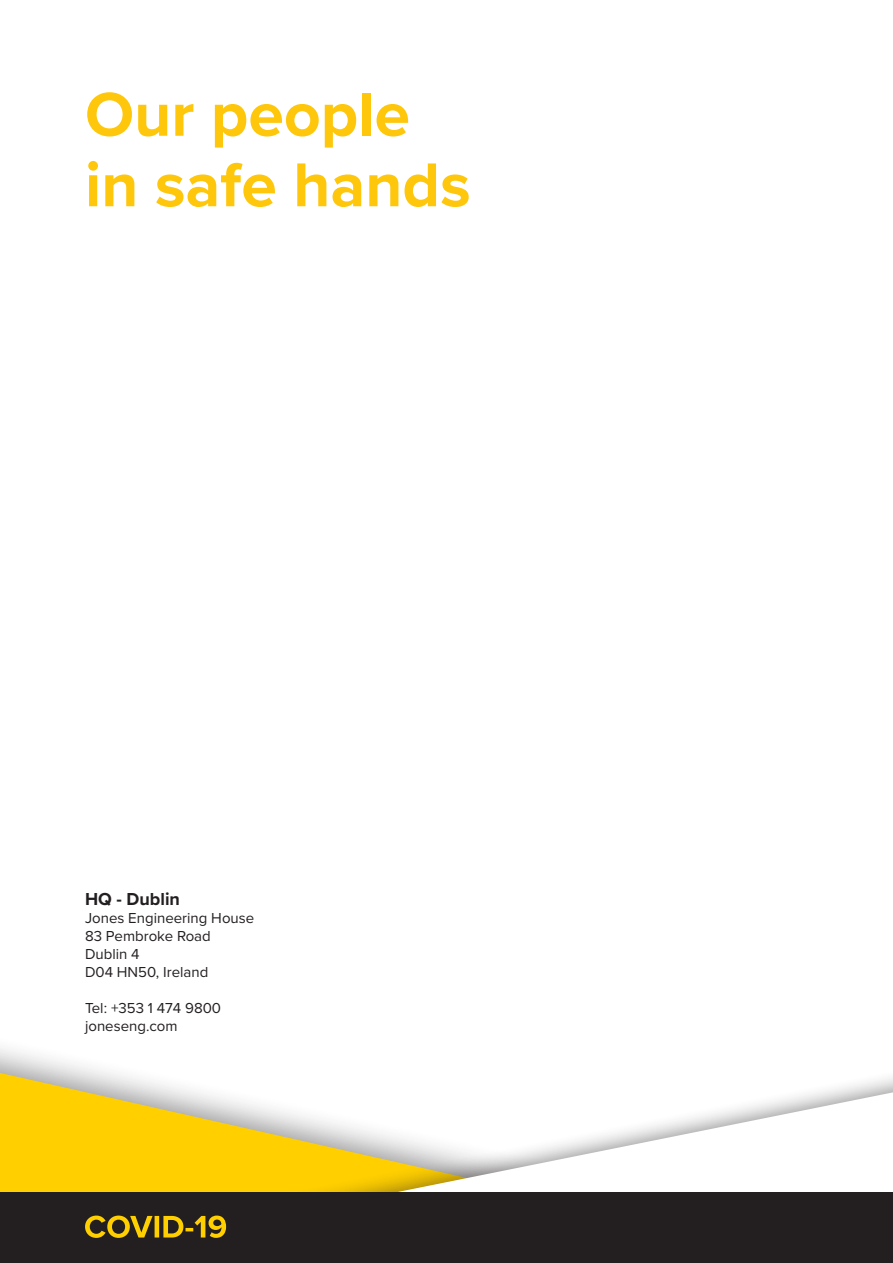
<style>
.page{position:relative;width:893px;height:1263px;background:#fff}
.page>*{position:absolute;margin:0;border:0;box-sizing:border-box;transform-origin:0 0}
.t1{font:700 64.2px "Proxima Nova";color:#fec70c}
.t2{font:700 18px "Proxima Nova";color:#231f20}
.t3{font:15px "Proxima Nova";color:#231f20}
</style>
<div class="page">
<svg style="left:0;top:1073px;width:159px;height:120px;background:#f7ce1f"></svg>
<div style="left:159px;top:1065px;width:734px;height:187px;background:#231f20;opacity:.45"></div>
<svg style="left:171px;top:1092px;width:722px;height:101px"></svg>
<div style="left:0;top:1193px;width:893px;height:70px;background:#231f20"></div>
<svg style="left:85px;top:1215px;width:141px;height:23px"></svg>
<p class="t1" style="left:85px;top:66px;width:326px">Our people</p>
<p class="t1" style="left:85px;top:137px;width:387px">in safe hands</p>
<p class="t2" style="left:85px;top:886px;width:96px">HQ - Dublin</p>
<p class="t3" style="left:85px;top:907px;width:171px">Jones Engineering House</p>
<p class="t3" style="left:85px;top:925px;width:127px">83 Pembroke Road</p>
<p class="t3" style="left:85px;top:943px;width:56px">Dublin 4</p>
<p class="t3" style="left:85px;top:961px;width:125px">D04 HN50, Ireland</p>
<p class="t3" style="left:85px;top:997px;width:138px">Tel: +353 1 474 9800</p>
<p class="t3" style="left:85px;top:1015px;width:94px">joneseng.com</p>
</div>
